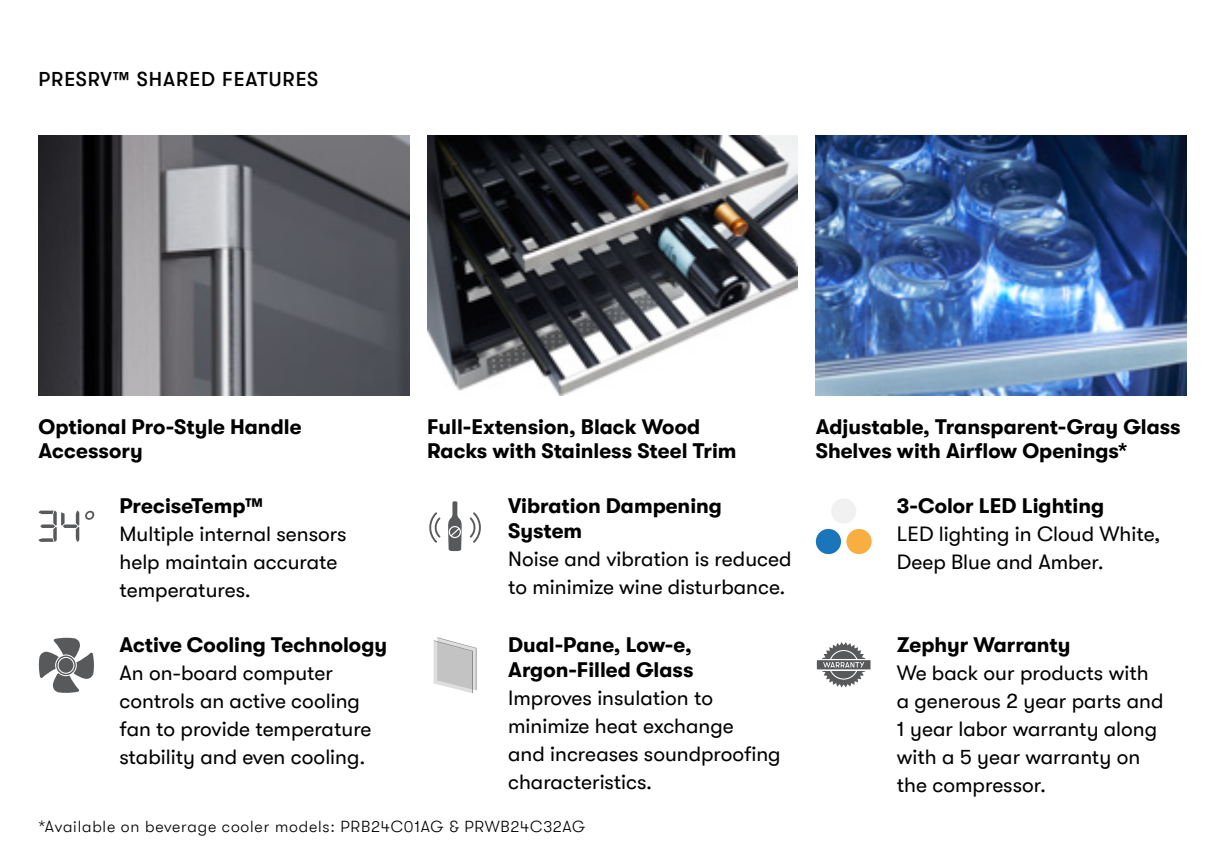
<style>
.page{position:relative;width:1224px;height:864px;background:#fff}
.page>*{position:absolute;margin:0;border:0;box-sizing:border-box;transform-origin:0 0}
.t1{font:21px/28px "GT Walsheim Pro";color:#000}
.t2{font:700 21px/24px "GT Walsheim Pro";color:#000}
.t3{font:500 20px "GT Walsheim Pro";letter-spacing:.05em;color:#000}
.t4{font:300 16px "GT Walsheim Pro";letter-spacing:.05em;color:#000}
</style>
<div class="page">
<img style="left:39px;top:135px;width:370px;height:261px">
<img style="left:427px;top:135px;width:371px;height:261px">
<img style="left:816px;top:135px;width:371px;height:261px">
<svg style="left:39px;top:511px;width:40px;height:31px"></svg>
<svg style="left:85px;top:511px;width:9px;height:9px"></svg>
<svg style="left:448px;top:501px;width:14px;height:50px"></svg>
<svg style="left:429px;top:512px;width:11px;height:31px"></svg>
<svg style="left:470px;top:512px;width:11px;height:31px"></svg>
<svg style="left:817px;top:642px;width:54px;height:45px"></svg>
<div style="left:831px;top:498px;width:25px;height:26px;background:#f1f1f2;border-radius:50%"></div>
<div style="left:816px;top:529px;width:25px;height:25px;background:#1a76bb;border-radius:50%"></div>
<div style="left:846px;top:529px;width:26px;height:25px;background:#f9ae41;border-radius:50%"></div>
<svg style="left:39px;top:638px;width:55px;height:55px"></svg>
<svg style="left:434px;top:637px;width:43px;height:56px"></svg>
<p class="t3" style="left:39px;top:68px;width:281px">PRESRV™ SHARED FEATURES</p>
<p class="t2" style="left:39px;top:415px;width:264px">Optional Pro-Style Handle<br>Accessory</p>
<p class="t2" style="left:120px;top:494px;width:145px">PreciseTemp™</p>
<p class="t1" style="left:120px;top:520px;width:229px">Multiple internal sensors help maintain accurate temperatures.</p>
<p class="t2" style="left:120px;top:633px;width:269px">Active Cooling Technology</p>
<p class="t1" style="left:120px;top:659px;width:254px">An on-board computer controls an active cooling fan to provide temperature stability and even cooling.</p>
<p class="t2" style="left:427px;top:415px;width:311px">Full-Extension, Black Wood<br>Racks with Stainless Steel Trim</p>
<p class="t2" style="left:816px;top:415px;width:366px">Adjustable, Transparent-Gray Glass<br>Shelves with Airflow Openings*</p>
<p class="t2" style="left:508px;top:493px;width:215px;line-height:25.2px">Vibration Dampening<br>System</p>
<p class="t1" style="left:508px;top:545px;width:285px">Noise and vibration is reduced to minimize wine disturbance.</p>
<p class="t2" style="left:508px;top:632px;width:187px;line-height:25.2px">Dual-Pane, Low-e,<br>Argon-Filled Glass</p>
<p class="t1" style="left:508px;top:684px;width:274px">Improves insulation to minimize heat exchange<br>and increases soundproofing characteristics.</p>
<p class="t2" style="left:897px;top:494px;width:209px">3-Color LED Lighting</p>
<p class="t1" style="left:897px;top:520px;width:265px">LED lighting in Cloud White,<br>Deep Blue and Amber.</p>
<p class="t2" style="left:897px;top:633px;width:175px">Zephyr Warranty</p>
<p class="t1" style="left:897px;top:659px;width:268px">We back our products with a generous 2 year parts and<br>1 year labor warranty along with a 5 year warranty on the compressor.</p>
<p class="t4" style="left:39px;top:818px;width:548px">*Available on beverage cooler models: PRB24C01AG &amp; PRWB24C32AG</p>
</div>
